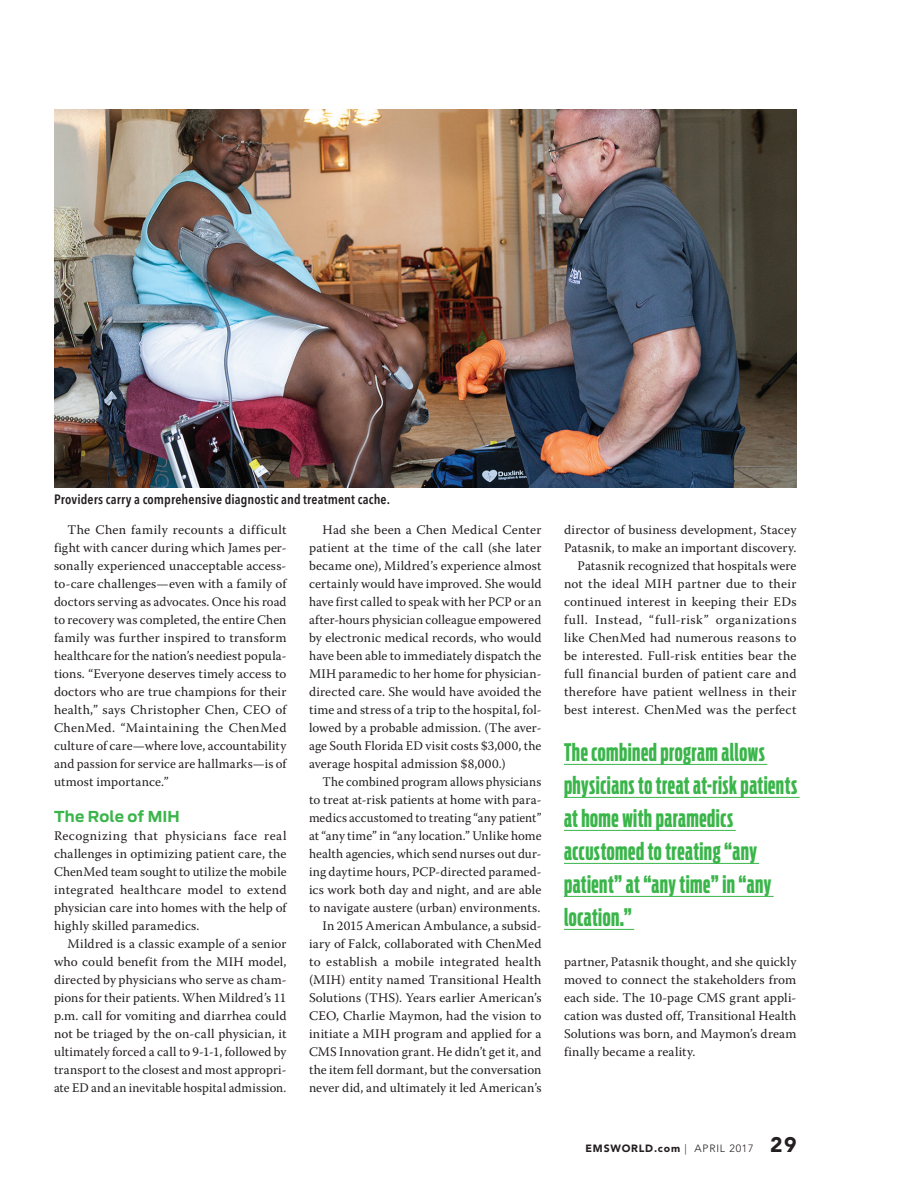
<style>
.page{position:relative;width:918px;height:1188px;background:#fff}
.page>*{position:absolute;margin:0;border:0;box-sizing:border-box;transform-origin:0 0}
.t1{font:700 24px/33px "Antenna Comp";letter-spacing:.02em;color:#3ab54a}
.t2{font:700 15px "Antenna";letter-spacing:.01em;color:#3ab54a}
.t3{font:600 condensed 13.5px "Avenir Next LT Pro";letter-spacing:.01em;color:#231f20}
.t4{font:13.2px/18px "Warnock Pro";letter-spacing:.015em;color:#231f20;text-align:justify}
.t5{font:13.2px/18px "Warnock Pro";letter-spacing:.015em;color:#231f20;text-align:right;scale:.96 1}
.t6{font:900 10.5px "Avenir LT Std";letter-spacing:.075em;color:#231f20}
.s1{font-weight:300}
.s2{font-size:21px}
</style>
<div class="page">
<img style="left:54px;top:110px;width:742px;height:378px">
<hr style="left:564px;top:764px;width:203px;height:1px;background:#3ab54a">
<hr style="left:564px;top:797px;width:236px;height:1px;background:#3ab54a">
<hr style="left:564px;top:830px;width:172px;height:1px;background:#3ab54a">
<hr style="left:564px;top:863px;width:195px;height:1px;background:#3ab54a">
<hr style="left:564px;top:896px;width:210px;height:1px;background:#3ab54a">
<hr style="left:564px;top:929px;width:70px;height:1px;background:#3ab54a">
<p class="t3" style="left:54px;top:491px;width:337px">Providers carry a comprehensive diagnostic and treatment cache.</p>
<p class="t4" style="left:54px;top:520px;width:234px;text-indent:14px">The Chen family recounts a difficult fight with cancer during which James per&shy;sonally experienced unacceptable access&shy;to-care challenges—even with a family of doctors serving as advocates. Once his road to recovery was completed, the entire Chen family was further inspired to transform healthcare for the nation’s neediest popula&shy;tions. “Everyone deserves timely access to doctors who are true champions for their health,” says Christopher Chen, CEO of ChenMed. “Maintaining the ChenMed culture of care—where love, accountability and passion for service are hallmarks—is of utmost importance.”</p>
<p class="t2" style="left:54px;top:808px;width:127px">The Role of MIH</p>
<p class="t4" style="left:54px;top:826px;width:234px">Recognizing that physicians face real challenges in optimizing patient care, the ChenMed team sought to utilize the mobile integrated healthcare model to extend physician care into homes with the help of highly skilled paramedics.</p>
<p class="t4" style="left:54px;top:934px;width:234px;text-indent:14px">Mildred is a classic example of a senior who could benefit from the MIH model, directed by physicians who serve as cham&shy;pions for their patients. When Mildred’s 11 p.m. call for vomiting and diarrhea could not be triaged by the on-call physician, it ultimately forced a call to 9-1-1, followed by transport to the closest and most appropri&shy;ate ED and an inevitable hospital admission.</p>
<p class="t4" style="left:309px;top:520px;width:234px;text-indent:14px">Had she been a Chen Medical Center patient at the time of the call (she later became one), Mildred’s experience almost certainly would have improved. She would have first called to speak with her PCP or an after-hours physician colleague empowered by electronic medical records, who would have been able to immediately dispatch the MIH paramedic to her home for physician&shy;directed care. She would have avoided the time and stress of a trip to the hospital, fol&shy;lowed by a probable admission. (The aver&shy;age South Florida ED visit costs $3,000, the average hospital admission $8,000.)</p>
<p class="t5" style="left:309px;top:772px;width:244px">The combined program allows physicians to treat at-risk patients at home with para&shy;medics accustomed to treating “any patient” at “any time” in “any location.” Unlike home health agencies, which send nurses out dur&shy;ing daytime hours, PCP-directed paramed&shy;ics work both day and night, and are able to navigate austere (urban) environments.<br>In 2015 American Ambulance, a subsid&shy;iary of Falck, collaborated with ChenMed to establish a mobile integrated health (MIH) entity named Transitional Health Solutions (THS). Years earlier American’s CEO, Charlie Maymon, had the vision to initiate a MIH program and applied for a CMS Innovation grant. He didn’t get it, and the item fell dormant, but the conversation never did, and ultimately it led American’s</p>
<p class="t4" style="left:564px;top:520px;width:234px;text-align:right">director of business development, Stacey Patasnik, to make an important discovery.<br>Patasnik recognized that hospitals were not the ideal MIH partner due to their continued interest in keeping their EDs full. Instead, “full-risk” organizations like ChenMed had numerous reasons to be interested. Full-risk entities bear the full financial burden of patient care and therefore have patient wellness in their best interest. ChenMed was the perfect</p>
<h1 class="t1" style="left:564px;top:736px;width:235px">The combined program allows physicians to treat at-risk patients at home with paramedics accustomed to treating “any patient” at “any time” in “any location.”</h1>
<p class="t4" style="left:564px;top:952px;width:234px">partner, Patasnik thought, and she quickly moved to connect the stakeholders from each side. The 10-page CMS grant appli&shy;cation was dusted off, Transitional Health Solutions was born, and Maymon’s dream finally became a reality.</p>
<p class="t6" style="left:586px;top:1142px;width:212px">EMSWORLD.com <span class="s1">| APRIL 2017</span> <span class="s2">29</span></p>
</div>
